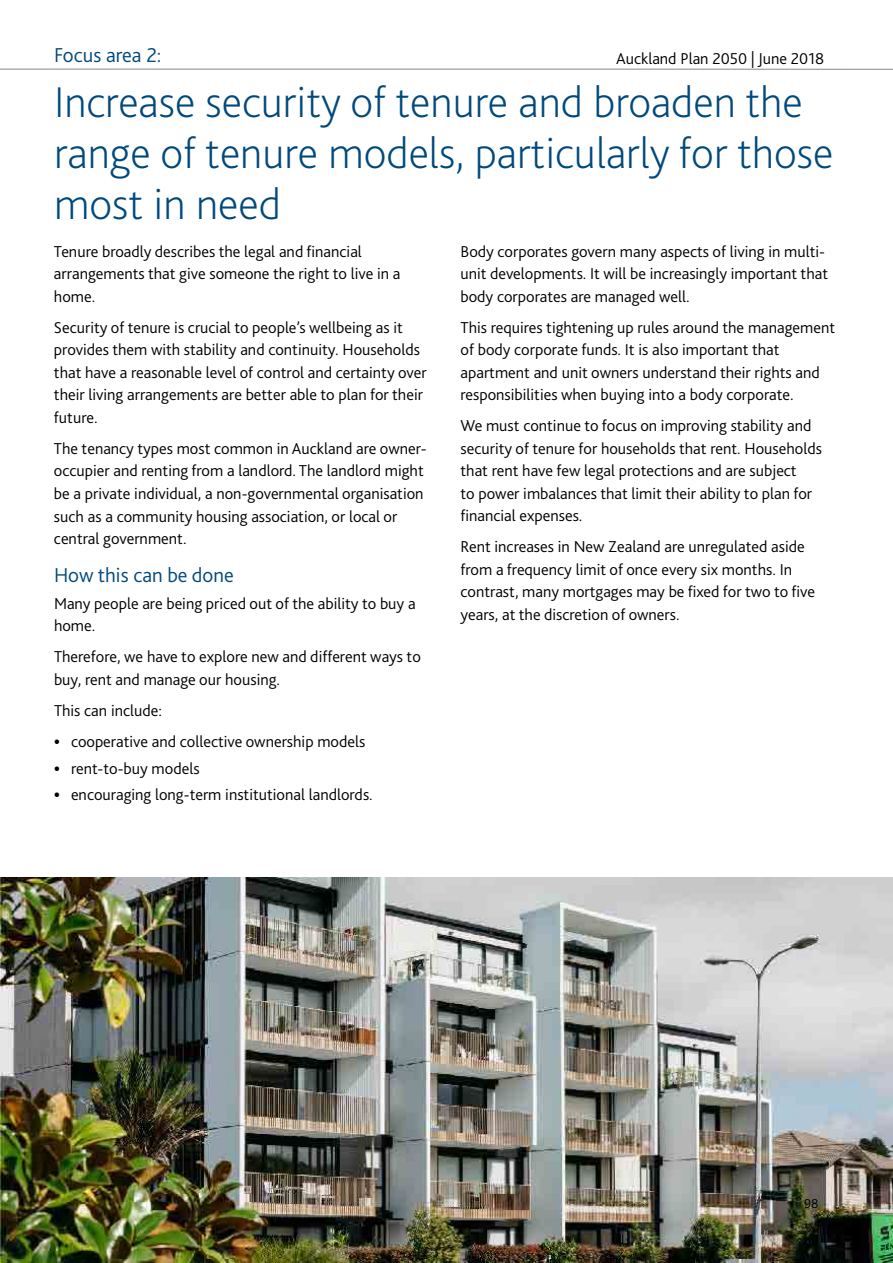
<style>
.page{position:relative;width:893px;height:1263px;background:#fff}
.page>*{position:absolute;margin:0;border:0;box-sizing:border-box;transform-origin:0 0}
.t1{font:200 45px/51px "Bliss";color:#00497c}
.t2{font:300 21px "Bliss";color:#00497c}
.t3{font:300 16.5px/22.5px "Bliss";color:#000}
.t4{font:300 13.5px "Bliss";color:#000}
.s1{font-weight:800}
</style>
<div class="page">
<img style="left:0;top:877px;width:893px;height:386px">
<svg style="left:0;top:68px;width:893px;height:2px"></svg>
<p class="t2" style="left:54px;top:42px;width:109px">Focus area 2:</p>
<h1 class="t1" style="left:54px;top:77px;width:781px">Increase security of tenure and broaden the range of tenure models, particularly for those most in need</h1>
<p class="t3" style="left:616px;top:47px;width:210px">Auckland Plan 2050 | June 2018</p>
<p class="t3" style="left:54px;top:240px;width:348px">Tenure broadly describes the legal and financial arrangements that give someone the right to live in a home.</p>
<p class="t3" style="left:54px;top:316px;width:374px">Security of tenure is crucial to people’s wellbeing as it provides them with stability and continuity. Households that have a reasonable level of control and certainty over their living arrangements are better able to plan for their future.</p>
<p class="t3" style="left:54px;top:437px;width:374px">The tenancy types most common in Auckland are owner&shy;occupier and renting from a landlord. The landlord might be a private individual, a non-governmental organisation such as a community housing association, or local or central government.</p>
<p class="t2" style="left:54px;top:562px;width:181px">How this can be done</p>
<p class="t3" style="left:54px;top:592px;width:363px">Many people are being priced out of the ability to buy a home.</p>
<p class="t3" style="left:54px;top:646px;width:368px">Therefore, we have to explore new and different ways to buy, rent and manage our housing.</p>
<p class="t3" style="left:54px;top:699px;width:109px">This can include:</p>
<p class="t3" style="left:54px;top:730px;width:313px"><span class="s1">•</span> cooperative and collective ownership models</p>
<p class="t3" style="left:54px;top:757px;width:147px"><span class="s1">•</span> rent-to-buy models</p>
<p class="t3" style="left:54px;top:784px;width:320px"><span class="s1">•</span> encouraging long-term institutional landlords.</p>
<p class="t3" style="left:460px;top:240px;width:369px">Body corporates govern many aspects of living in multi&shy;unit developments. It will be increasingly important that body corporates are managed well.</p>
<p class="t3" style="left:460px;top:316px;width:376px">This requires tightening up rules around the management of body corporate funds. It is also important that apartment and unit owners understand their rights and responsibilities when buying into a body corporate.</p>
<p class="t3" style="left:460px;top:415px;width:363px">We must continue to focus on improving stability and security of tenure for households that rent. Households that rent have few legal protections and are subject<br>to power imbalances that limit their ability to plan for financial expenses.</p>
<p class="t3" style="left:460px;top:536px;width:356px">Rent increases in New Zealand are unregulated aside from a frequency limit of once every six months. In contrast, many mortgages may be fixed for two to five years, at the discretion of owners.</p>
<p class="t4" style="left:804px;top:1195px;width:16px">98</p>
</div>
